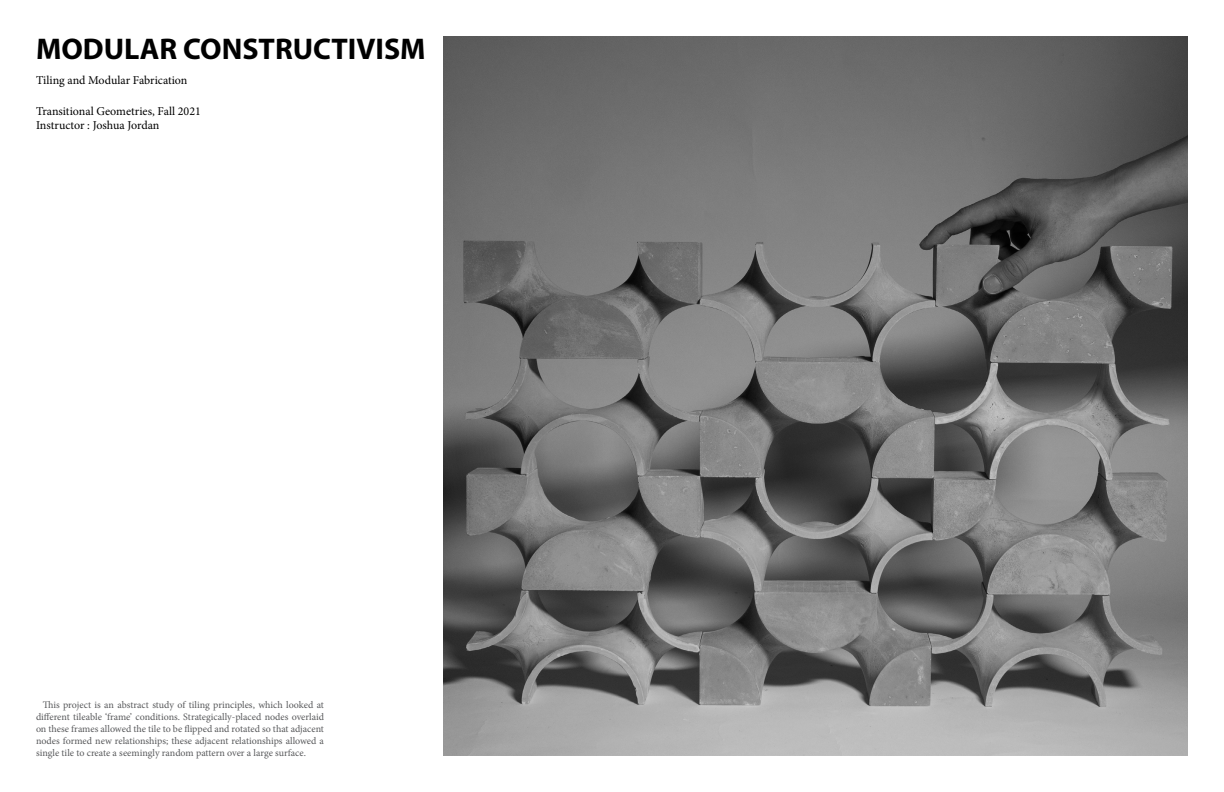
<style>
.page{position:relative;width:1224px;height:792px;background:#fff}
.page>*{position:absolute;margin:0;border:0;box-sizing:border-box;transform-origin:0 0}
.t1{font:700 30px "Myriad Pro";color:#000}
.t2{font:12px/14.4px "Minion Pro";color:#000}
.t3{font:10px/12px "Minion Pro";color:#58595b;text-align:justify}
</style>
<div class="page">
<img style="left:444px;top:36px;width:744px;height:720px">
<h1 class="t1" style="left:36px;top:29px;width:391px">MODULAR CONSTRUCTIVISM</h1>
<p class="t2" style="left:36px;top:73px;width:153px">Tiling and Modular Fabrication</p>
<p class="t2" style="left:36px;top:104px;width:166px">Transitional Geometries, Fall 2021<br>Instructor : Joshua Jordan</p>
<p class="t3" style="left:36px;top:699px;width:290px;text-indent:7px">This project is an abstract study of tiling principles, which looked at different tileable ‘frame’ conditions. Strategically-placed nodes overlaid on these frames allowed the tile to be flipped and rotated so that adjacent nodes formed new relationships; these adjacent relationships allowed a single tile to create a seemingly random pattern over a large surface.</p>
</div>
